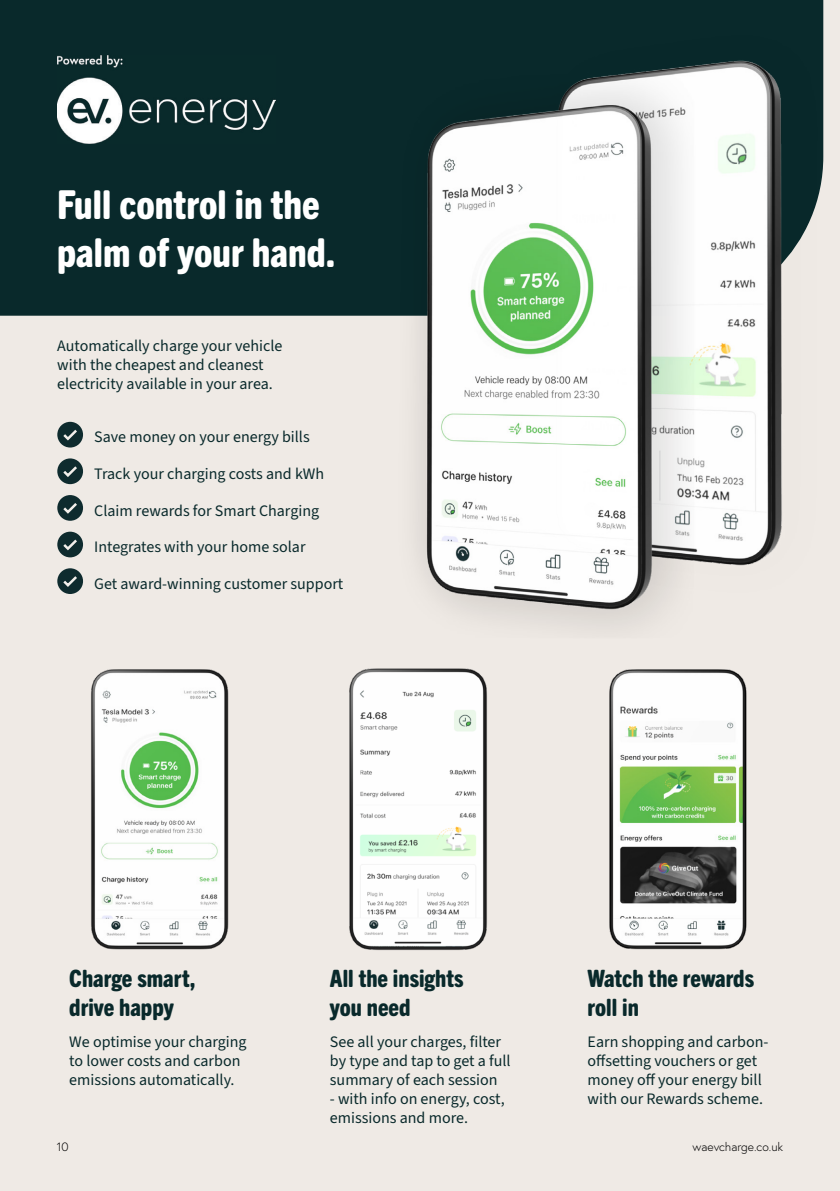
<style>
.page{position:relative;width:840px;height:1191px;background:#fff}
.page>*{position:absolute;margin:0;border:0;box-sizing:border-box;transform-origin:0 0}
.t1{font:800 condensed 40px/48px "Trade Gothic Next SR Pro";color:#fff}
.t2{font:800 condensed 24px "Trade Gothic Next SR Pro";color:#09292b}
.t3{font:16px/19.2px "Source Sans 3";color:#09292b}
.t4{font:300 12px "Europa";color:#000}
</style>
<div class="page">
<div style="left:0;top:0;width:839px;height:1191px;background:#efeae5"></div>
<div style="left:0;top:0;width:822px;height:316px;background:#09292b"></div>
<img style="left:376px;top:31px;width:446px;height:596px">
<div style="left:57px;top:422px;width:26px;height:25px;background:#0e2b2e;border-radius:50%"></div>
<svg style="left:63px;top:429px;width:14px;height:12px"></svg>
<div style="left:57px;top:458px;width:26px;height:26px;background:#0e2b2e;border-radius:50%"></div>
<svg style="left:63px;top:466px;width:14px;height:11px"></svg>
<div style="left:57px;top:495px;width:26px;height:26px;background:#0e2b2e;border-radius:50%"></div>
<svg style="left:63px;top:503px;width:14px;height:11px"></svg>
<div style="left:57px;top:531px;width:26px;height:26px;background:#0e2b2e;border-radius:50%"></div>
<svg style="left:63px;top:539px;width:14px;height:12px"></svg>
<svg style="left:57px;top:568px;width:26px;height:26px"></svg>
<svg style="left:61px;top:573px;width:19px;height:16px"></svg>
<img style="left:91px;top:669px;width:138px;height:281px">
<img style="left:349px;top:668px;width:138px;height:283px">
<img style="left:609px;top:669px;width:138px;height:281px">
<img style="left:57px;top:56px;width:218px;height:87px">
<p class="t1" style="left:57px;top:178px;width:280px">Full control in the palm of your hand.</p>
<p class="t3" style="left:57px;top:336px;width:226px">Automatically charge your vehicle with the cheapest and cleanest electricity available in your area.</p>
<p class="t3" style="left:94px;top:427px;width:217px">Save money on your energy bills</p>
<p class="t3" style="left:94px;top:464px;width:231px">Track your charging costs and kWh</p>
<p class="t3" style="left:94px;top:501px;width:226px">Claim rewards for Smart Charging</p>
<p class="t3" style="left:94px;top:537px;width:213px">Integrates with your home solar</p>
<p class="t3" style="left:94px;top:574px;width:250px">Get award-winning customer support</p>
<p class="t2" style="left:69px;top:962px;width:128px">Charge smart,</p>
<p class="t2" style="left:69px;top:991px;width:106px">drive happy</p>
<p class="t2" style="left:330px;top:962px;width:135px">All the insights</p>
<p class="t2" style="left:330px;top:991px;width:82px">you need</p>
<p class="t3" style="left:69px;top:1031px;width:179px">We optimise your charging to lower costs and carbon emissions automatically.</p>
<p class="t3" style="left:330px;top:1031px;width:182px">See all your charges, filter by type and tap to get a full summary of each session</p>
<p class="t3" style="left:330px;top:1089px;width:176px">- with info on energy, cost, emissions and more.</p>
<p class="t2" style="left:587px;top:962px;width:168px">Watch the rewards</p>
<p class="t2" style="left:587px;top:991px;width:53px">roll in</p>
<p class="t3" style="left:587px;top:1031px;width:182px">Earn shopping and carbon&shy;offsetting vouchers or get money off your energy bill with our Rewards scheme.</p>
<p class="t4" style="left:57px;top:1139px;width:13px">10</p>
<p class="t4" style="left:692px;top:1139px;width:92px">waevcharge.co.uk</p>
</div>
